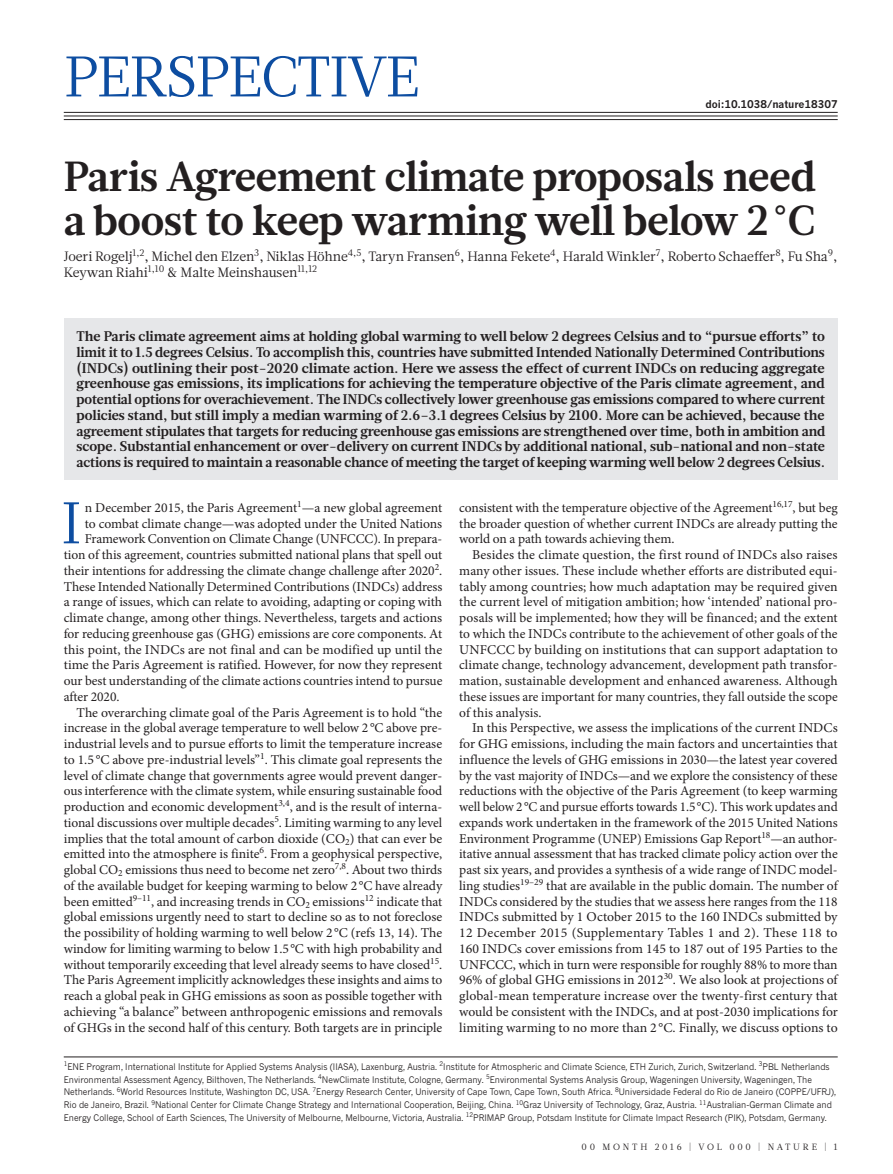
<style>
.page{position:relative;width:893px;height:1174px;background:#fff}
.page>*{position:absolute;margin:0;border:0;box-sizing:border-box;transform-origin:0 0}
.t1{font:58.5px "Glosa Math";color:#0d4da1}
.t2{font:57px "Glosa Math";letter-spacing:-.025em;color:#0d4da1}
.t3{font:700 42px/43.5px "Glosa Math";letter-spacing:-.005em;color:#231f20}
.t4{font:700 13.95px/15.8px "Glosa Math";letter-spacing:-.005em;color:#231f20;text-align:justify}
.t5{font:13.5px/15.8px "Minion Pro";letter-spacing:-.005em;color:#231f20;text-align:justify}
.t6{font:13.5px/15.8px "Glosa Math";letter-spacing:-.015em;color:#231f20}
.t7{font:700 10.5px "News Gothic MT Std";letter-spacing:-.005em;color:#231f20}
.t8{font:9px/12.8px "News Gothic MT Std";color:#231f20;scale:.95 1}
.t9{font:9px "Glosa Math";letter-spacing:.3em;color:#231f20}
</style>
<div class="page">
<hr style="left:64px;top:112px;width:774px;height:1px;background:#231f20">
<hr style="left:64px;top:116px;width:774px;height:1px;background:#231f20">
<hr style="left:64px;top:119px;width:774px;height:1px;background:#231f20">
<div style="left:64px;top:318px;width:774px;height:162px;background:#e6e7e9"></div>
<hr style="left:64px;top:1056px;width:774px;height:1px;background:#231f20">
<h2 class="t2" style="left:64px;top:39px;width:319px">Perspective</h2>
<p class="t7" style="left:705px;top:98px;width:134px">doi:10.1038/nature18307</p>
<h3 class="t3" style="left:64px;top:155px;width:754px">Paris Agreement climate proposals need a boost to keep warming well below 2°C</h3>
<p class="t6" style="left:64px;top:249px;width:775px">Joeri Rogelj<sup>1,2</sup>, Michel den Elzen<sup>3</sup>, Niklas Höhne<sup>4,5</sup>, Taryn Fransen<sup>6</sup>, Hanna Fekete<sup>4</sup>, Harald Winkler<sup>7</sup>, Roberto S chaeffer<sup>8</sup>, Fu Sha<sup>9</sup>,<br>Keywan Riahi<sup>1,10</sup> &amp; Malte Meinshausen<sup>11,12</sup></p>
<p class="t4" style="left:77px;top:328px;width:750px">The Paris climate agreement aims at holding global warming to well below 2 degrees Celsius and to “pursue efforts” to limit it to 1.5 degrees Celsius. To accomplish this, countries have submitted Intended Nationally Determined Contributions (INDCs) outlining their post-2020 climate action. Here we assess the effect of current INDCs on reducing aggregate greenhouse gas emissions, its implications for achieving the temperature objective of the Paris climate agreement, and potential options for overachievement. The INDCs collectively lower greenhouse gas emissions compared to where current policies stand, but still imply a median warming of 2.6–3.1 degrees Celsius by 2100. More can be achieved, because the agreement stipulates that targets for reducing greenhouse gas emissions are strengthened over time, both in ambition and scope. Substantial enhancement or over-delivery on current INDCs by additional national, sub-national and non-state actions is required to maintain a reasonable chance of meeting the target of keeping warming well below 2 degrees Celsius.</p>
<h1 class="t1" style="left:61px;top:484px;width:17px">I</h1>
<p class="t5" style="left:85px;top:499px;width:359px">n December 2015, the Paris Agreement<sup>1</sup>—a new global agreement</p>
<p class="t5" style="left:85px;top:515px;width:359px">to combat climate change—was adopted under the United Nations</p>
<p class="t5" style="left:85px;top:531px;width:359px">Framework Convention on Climate Change (UNFCCC). In prepara-</p>
<p class="t5" style="left:64px;top:547px;width:380px">tion of this agreement, countries submitted national plans that spell out</p>
<p class="t5" style="left:64px;top:562px;width:380px">their intentions for addressing the climate change challenge after 2020<sup>2</sup>.</p>
<p class="t5" style="left:64px;top:578px;width:380px">These Intended Nationally Determined Contributions (INDCs) address</p>
<p class="t5" style="left:64px;top:594px;width:380px">a range of issues, which can relate to avoiding, adapting or coping with</p>
<p class="t5" style="left:64px;top:610px;width:380px">climate change, among other things. Nevertheless, targets and actions</p>
<p class="t5" style="left:64px;top:625px;width:380px">for reducing greenhouse gas (GHG) emissions are core components. At</p>
<p class="t5" style="left:64px;top:641px;width:380px">this point, the INDCs are not final and can be modified up until the</p>
<p class="t5" style="left:64px;top:657px;width:380px">time the Paris Agreement is ratified. However, for now they represent</p>
<p class="t5" style="left:64px;top:673px;width:380px">our best understanding of the climate actions countries intend to pursue</p>
<p class="t5" style="left:64px;top:688px;width:57px">after 2020.</p>
<p class="t5" style="left:77px;top:704px;width:367px">The overarching climate goal of the Paris Agreement is to hold “the</p>
<p class="t5" style="left:64px;top:720px;width:380px">increase in the global average temperature to well below 2°C above pre-</p>
<p class="t5" style="left:64px;top:736px;width:380px">industrial levels and to pursue efforts to limit the temperature increase</p>
<p class="t5" style="left:64px;top:751px;width:380px">to 1.5 °C above pre-industrial levels”<sup>1</sup>. This climate goal represents the</p>
<p class="t5" style="left:64px;top:767px;width:380px">level of climate change that governments agree would prevent danger-</p>
<p class="t5" style="left:64px;top:783px;width:380px">ous interference with the climate system, while ensuring sustainable food</p>
<p class="t5" style="left:64px;top:799px;width:380px">production and economic development<sup>3,4</sup>, and is the result of interna-</p>
<p class="t5" style="left:64px;top:814px;width:380px">tional discussions over multiple decades<sup>5</sup>. Limiting warming to any level</p>
<p class="t5" style="left:64px;top:830px;width:380px">implies that the total amount of carbon dioxide (CO<sub>2</sub>) that can ever be</p>
<p class="t5" style="left:64px;top:846px;width:380px">emitted into the atmosphere is finite<sup>6</sup>. From a geophysical perspective,</p>
<p class="t5" style="left:64px;top:862px;width:380px">global CO<sub>2</sub> emissions thus need to become net zero<sup>7,8</sup>. About two thirds</p>
<p class="t5" style="left:64px;top:877px;width:380px">of the available budget for keeping warming to below 2°C have already</p>
<p class="t5" style="left:64px;top:893px;width:380px">been emitted<sup>9–11</sup>, and increasing trends in CO<sub>2</sub> emissions<sup>12</sup> indicate that</p>
<p class="t5" style="left:64px;top:909px;width:380px">global emissions urgently need to start to decline so as to not foreclose</p>
<p class="t5" style="left:64px;top:925px;width:380px">the possibility of holding warming to well below 2°C (refs 13, 14). The</p>
<p class="t5" style="left:64px;top:940px;width:380px">window for limiting warming to below 1.5°C with high probability and</p>
<p class="t5" style="left:64px;top:956px;width:380px">without temporarily exceeding that level already seems to have closed<sup>15</sup>.</p>
<p class="t5" style="left:64px;top:972px;width:380px">The Paris Agreement implicitly acknowledges these insights and aims to</p>
<p class="t5" style="left:64px;top:988px;width:380px">reach a global peak in GHG emissions as soon as possible together with</p>
<p class="t5" style="left:64px;top:1003px;width:380px">achieving “a balance” between anthropogenic emissions and removals</p>
<p class="t5" style="left:64px;top:1019px;width:380px">of GHGs in the second half of this century. Both targets are in principle</p>
<p class="t5" style="left:459px;top:499px;width:380px">consistent with the temperature objective of the Agreement<sup>16,17</sup>, but beg the broader question of whether current INDCs are already putting the world on a path towards achieving them.</p>
<p class="t5" style="left:459px;top:547px;width:380px;text-indent:13px">Besides the climate question, the first round of INDCs also raises many other issues. These include whether efforts are distributed equi&shy;tably among countries; how much adaptation may be required given the current level of mitigation ambition; how ‘intended’ national pro&shy;posals will be implemented; how they will be financed; and the extent to which the INDCs contribute to the achievement of other goals of the UNFCCC by building on institutions that can support adaptation to climate change, technology advancement, development path transfor&shy;mation, sustainable development and enhanced awareness. Although these issues are important for many countries, they fall outside the scope of this analysis.</p>
<p class="t5" style="left:459px;top:720px;width:380px;text-indent:13px">In this Perspective, we assess the implications of the current INDCs for GHG emissions, including the main factors and uncertainties that influence the levels of GHG emissions in 2030—the latest year covered by the vast majority of INDCs—and we explore the consistency of these reductions with the objective of the Paris Agreement (to keep warming well below 2°C and pursue efforts towards 1.5°C). This work updates and expands work undertaken in the framework of the 2015 United Nations Environment Programme (UNEP) Emissions Gap Report<sup>18</sup>—an author&shy;itative annual assessment that has tracked climate policy action over the past six years, and provides a synthesis of a wide range of INDC model&shy;ling studies<sup>19–29</sup> that are available in the public domain. The number of INDCs considered by the studies that we assess here ranges from the 118<br>INDCs submitted by 1 October 2015 to the 160 INDCs submitted by 12 December 2015 (Supplementary Tables 1 and 2). These 118 to 160 INDCs cover emissions from 145 to 187 out of 195 Parties to the UNFCCC, which in turn were responsible for roughly 88% to more than 96% of global GHG emissions in 2012<sup>30</sup>. We also look at projections of global-mean temperature increase over the twenty-first century that would be consistent with the INDCs, and at post-2030 implications for limiting warming to no more than 2 °C. Finally, we discuss options to</p>
<p class="t8" style="left:64px;top:1060px;width:814px"><sup>1</sup>ENE Program, International Institute for Applied Systems Analysis (IIASA), Laxenburg, Austria. <sup>2</sup>Institute for Atmospheric and Climate Science, ETH Zurich, Zurich, Switzerland. <sup>3</sup>PBL Netherlands Environmental Assessment Agency, Bilthoven, The Netherlands. <sup>4</sup>NewClimate Institute, Cologne, Germany. <sup>5</sup>Environmental Systems Analysis Group, Wageningen University, Wageningen, The Netherlands. <sup>6</sup>World Resources Institute, Washington DC, USA. <sup>7</sup>Energy Research Center, University of Cape Town, Cape Town, South Africa. <sup>8</sup>Universidade Federal do Rio de Janeiro (COPPE/UFRJ), Rio de Janeiro, Brazil. <sup>9</sup>National Center for Climate Change Strategy and International Cooperation, Beijing, China. <sup>10</sup>Graz University of Technology, Graz, Austria. <sup>11</sup>Australian-German Climate and Energy College, School of Earth Sciences, The University of Melbourne, Melbourne, Victoria, Australia. <sup>12</sup>PRIMAP Group, Potsdam Institute for Climate Impact Research (PIK), Potsdam, Germany.</p>
<p class="t9" style="left:582px;top:1141px;width:258px">00 Month 2016 | VOL 000 | NATURE | 1</p>
</div>
